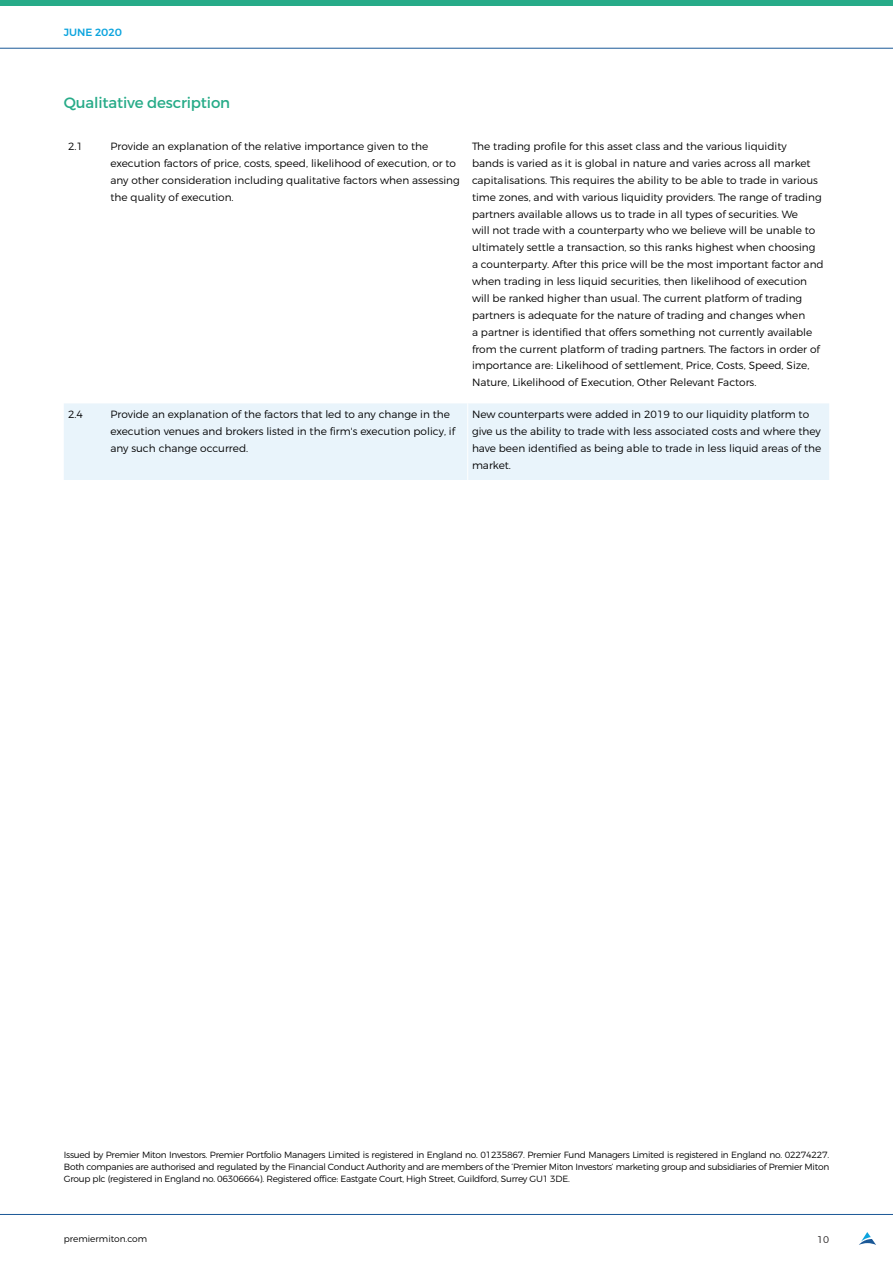
<style>
.page{position:relative;width:893px;height:1263px;background:#fff}
.page>*{position:absolute;margin:0;border:0;box-sizing:border-box;transform-origin:0 0}
.Head_2_A4{font:15px "Montserrat";letter-spacing:-.01em;color:#27ab88}
.Body_Copy_A4{font:300 10.5px/16.8px "Montserrat";color:#000001}
.t1{font:500 10.5px "Montserrat";color:#0ca4de}
.t2{font:300 9.75px "Montserrat";color:#231f20}
.Footer_A4_Form{font:300 9px/12px "Montserrat";letter-spacing:-.025em;color:#000001;text-align:justify}
.Footer_A4_Form-2{font:300 9px "Montserrat";color:#000001}
</style>
<div class="page">
<hr style="left:0;top:48px;width:893px;height:1px;background:#1a5897">
<div style="left:0;top:0;width:893px;height:5px;background:#27ab88"></div>
<hr style="left:0;top:1214px;width:893px;height:1px;background:#1a5897">
<svg style="left:859px;top:1232px;width:17px;height:13px"></svg>
<div style="left:64px;top:403px;width:765px;height:77px;background:#e9f4fb"></div>
<hr style="left:467px;top:403px;width:1px;height:77px;background:#fff">
<p class="t1" style="left:64px;top:26px;width:60px">JUNE 2020</p>
<p class="Head_2_A4" style="left:64px;top:94px;width:168px">Qualitative description</p>
<p class="Body_Copy_A4" style="left:68px;top:138px;width:17px">2.1</p>
<p class="Body_Copy_A4" style="left:111px;top:138px;width:351px">Provide an explanation of the relative importance given to the execution factors of price, costs, speed, likelihood of execution, or to any other consideration including qualitative factors when assessing the quality of execution.</p>
<p class="Body_Copy_A4" style="left:472px;top:138px;width:353px">The trading profile for this asset class and the various liquidity<br>bands is varied as it is global in nature and varies across all market capitalisations. This requires the ability to be able to trade in various time zones, and with various liquidity providers. The range of trading partners available allows us to trade in all types of securities. We<br>will not trade with a counterparty who we believe will be unable to ultimately settle a transaction, so this ranks highest when choosing a counterparty. After this price will be the most important factor and when trading in less liquid securities, then likelihood of execution will be ranked higher than usual. The current platform of trading partners is adequate for the nature of trading and changes when<br>a partner is identified that offers something not currently available from the current platform of trading partners. The factors in order of importance are: Likelihood of settlement, Price, Costs, Speed, Size, Nature, Likelihood of Execution, Other Relevant Factors.</p>
<p class="Body_Copy_A4" style="left:68px;top:406px;width:17px">2.4</p>
<p class="Body_Copy_A4" style="left:111px;top:406px;width:346px">Provide an explanation of the factors that led to any change in the execution venues and brokers listed in the firm's execution policy, if any such change occurred.</p>
<p class="Body_Copy_A4" style="left:472px;top:406px;width:351px">New counterparts were added in 2019 to our liquidity platform to give us the ability to trade with less associated costs and where they have been identified as being able to trade in less liquid areas of the market.</p>
<p class="Footer_A4_Form" style="left:64px;top:1149px;width:767px">Issued by Premier Miton Investors. Premier Portfolio Managers Limited is registered in England no. 01235867. Premier Fund Managers Limited is registered in England no. 02274227.<br>Both companies are authorised and regulated by the Financial Conduct Authority and are members of the ‘Premier Miton Investors’ marketing group and subsidiaries of Premier Miton Group plc (registered in England no. 06306664). Registered office: Eastgate Court, High Street, Guildford, Surrey GU1 3DE.</p>
<p class="Footer_A4_Form-2" style="left:64px;top:1233px;width:85px">premiermiton.com</p>
<p class="t2" style="left:817px;top:1233px;width:14px">10</p>
</div>
